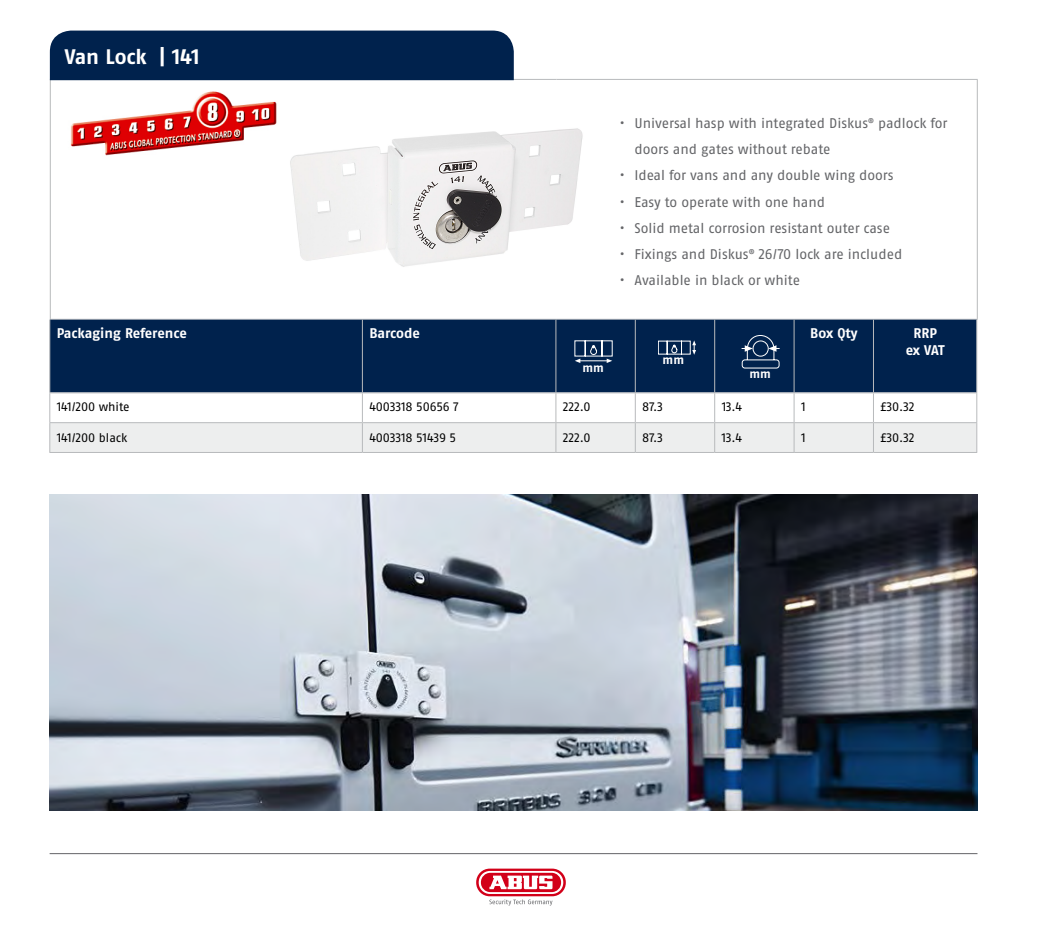
<style>
.page{position:relative;width:1042px;height:943px;background:#fff}
.page>*{position:absolute;margin:0;border:0;box-sizing:border-box;transform-origin:0 0}
.t1{font:700 21px "ABUS Fago Pro";letter-spacing:-.005em;color:#fff}
.t2{font:14px/26.2px "ABUS Fago Pro";color:#646568}
.Header_Row{font:700 14px/17.5px "ABUS Fago Pro";letter-spacing:-.005em;color:#fff;text-align:center}
.Body_Rows{font:12.25px "ABUS Fago Pro";letter-spacing:-.01em;color:#000}
.t3{font:700 12.25px "ABUS Fago Pro";color:#fff}
</style>
<div class="page">
<img style="left:257px;top:30px;width:365px;height:289px">
<svg style="left:476px;top:868px;width:90px;height:28px"></svg>
<svg style="left:479px;top:870px;width:84px;height:23px"></svg>
<svg style="left:481px;top:872px;width:80px;height:19px"></svg>
<svg style="left:489px;top:875px;width:63px;height:14px"></svg>
<svg style="left:489px;top:899px;width:63px;height:6px"></svg>
<hr style="left:50px;top:853px;width:927px;height:1px;background:#646568">
<hr style="left:50px;top:80px;width:1px;height:239px;background:#b8babc">
<hr style="left:50px;top:79px;width:506px;height:1px;background:#b8babc">
<hr style="left:556px;top:79px;width:421px;height:1px;background:#b8babc">
<hr style="left:977px;top:80px;width:1px;height:239px;background:#b8babc">
<div style="left:50px;top:319px;width:926px;height:73px;background:#00224d"></div>
<hr style="left:362px;top:319px;width:1px;height:73px;background:#b8babc">
<hr style="left:873px;top:319px;width:1px;height:73px;background:#b8babc">
<hr style="left:49px;top:319px;width:1px;height:73px;background:#b8babc">
<hr style="left:976px;top:319px;width:1px;height:73px;background:#b8babc">
<hr style="left:555px;top:319px;width:1px;height:73px;background:#b8babc">
<hr style="left:635px;top:319px;width:1px;height:73px;background:#b8babc">
<hr style="left:714px;top:319px;width:1px;height:73px;background:#b8babc">
<hr style="left:793px;top:319px;width:1px;height:73px;background:#b8babc">
<svg style="left:741px;top:335px;width:38px;height:33px"></svg>
<svg style="left:574px;top:340px;width:38px;height:23px"></svg>
<svg style="left:658px;top:340px;width:38px;height:15px"></svg>
<div style="left:50px;top:31px;width:464px;height:49px;background:#00224d"></div>
<hr style="left:49px;top:392px;width:313px;height:1px;background:#b8babc">
<hr style="left:362px;top:392px;width:194px;height:1px;background:#b8babc">
<hr style="left:556px;top:392px;width:79px;height:1px;background:#b8babc">
<hr style="left:635px;top:392px;width:80px;height:1px;background:#b8babc">
<hr style="left:715px;top:392px;width:79px;height:1px;background:#b8babc">
<hr style="left:794px;top:392px;width:79px;height:1px;background:#b8babc">
<hr style="left:873px;top:392px;width:104px;height:1px;background:#b8babc">
<svg style="left:49px;top:393px;width:928px;height:59px"></svg>
<hr style="left:49px;top:452px;width:313px;height:1px;background:#b8babc">
<hr style="left:362px;top:452px;width:194px;height:1px;background:#b8babc">
<hr style="left:556px;top:452px;width:79px;height:1px;background:#b8babc">
<hr style="left:635px;top:452px;width:80px;height:1px;background:#b8babc">
<hr style="left:715px;top:452px;width:79px;height:1px;background:#b8babc">
<hr style="left:794px;top:452px;width:79px;height:1px;background:#b8babc">
<hr style="left:873px;top:452px;width:104px;height:1px;background:#b8babc">
<img style="left:50px;top:494px;width:927px;height:316px">
<img style="left:70px;top:86px;width:217px;height:84px">
<p class="t1" style="left:65px;top:44px;width:136px">Van Lock | 141</p>
<p class="t2" style="left:634px;top:110px;width:315px;text-indent:-15px">• Universal hasp with integrated Diskus® padlock for doors and gates without rebate</p>
<p class="t2" style="left:619px;top:162px;width:275px">• Ideal for vans and any double wing doors</p>
<p class="t2" style="left:619px;top:188px;width:207px">• Easy to operate with one hand</p>
<p class="t2" style="left:619px;top:215px;width:272px">• Solid metal corrosion resistant outer case</p>
<p class="t2" style="left:619px;top:241px;width:284px">• Fixings and Diskus® 26/70 lock are included</p>
<p class="t2" style="left:619px;top:267px;width:182px">• Available in black or white</p>
<p class="Header_Row" style="left:57px;top:324px;width:132px">Packaging Reference</p>
<p class="Header_Row" style="left:369px;top:324px;width:52px">Barcode</p>
<p class="Header_Row" style="left:810px;top:324px;width:49px">Box Qty</p>
<p class="Header_Row" style="left:906px;top:324px;width:40px">RRP ex VAT</p>
<p class="t3" style="left:582px;top:360px;width:23px">mm</p>
<p class="t3" style="left:662px;top:352px;width:23px">mm</p>
<p class="t3" style="left:749px;top:367px;width:23px">mm</p>
<p class="Body_Rows" style="left:57px;top:399px;width:74px">141/200 white</p>
<p class="Body_Rows" style="left:369px;top:399px;width:91px">4003318 50656 7</p>
<p class="Body_Rows" style="left:563px;top:399px;width:29px">222.0</p>
<p class="Body_Rows" style="left:642px;top:399px;width:22px">87.3</p>
<p class="Body_Rows" style="left:721px;top:399px;width:22px">13.4</p>
<p class="Body_Rows" style="left:801px;top:399px;width:6px">1</p>
<p class="Body_Rows" style="left:880px;top:399px;width:36px">£30.32</p>
<p class="Body_Rows" style="left:57px;top:430px;width:72px">141/200 black</p>
<p class="Body_Rows" style="left:369px;top:430px;width:88px">4003318 51439 5</p>
<p class="Body_Rows" style="left:563px;top:430px;width:29px">222.0</p>
<p class="Body_Rows" style="left:642px;top:430px;width:22px">87.3</p>
<p class="Body_Rows" style="left:721px;top:430px;width:22px">13.4</p>
<p class="Body_Rows" style="left:801px;top:430px;width:6px">1</p>
<p class="Body_Rows" style="left:880px;top:430px;width:36px">£30.32</p>
</div>
